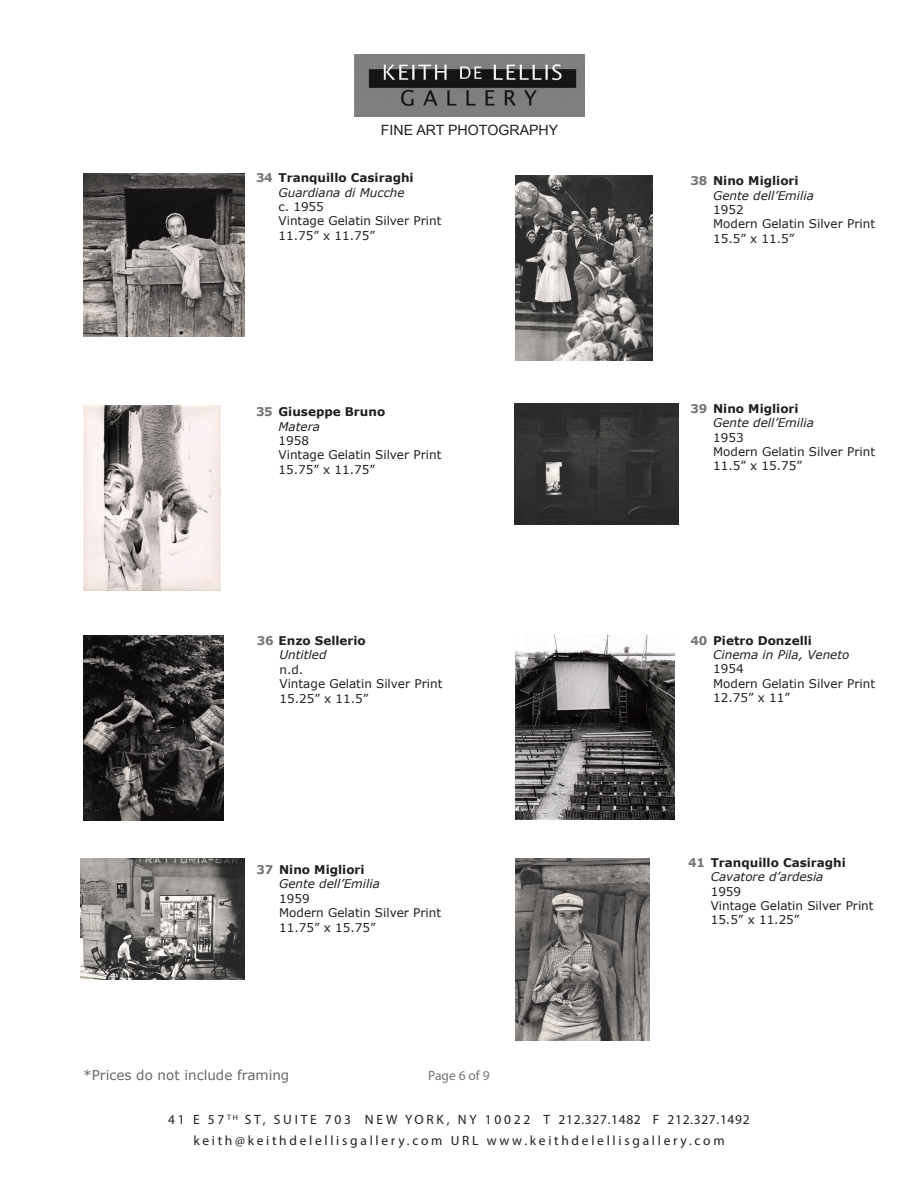
<style>
.page{position:relative;width:918px;height:1188px;background:#fff}
.page>*{position:absolute;margin:0;border:0;box-sizing:border-box;transform-origin:0 0}
.t1{font:14.25px "Arial";color:#231f20}
.t2{font:13.5px "Myriad Pro";letter-spacing:.2em;color:#231f20}
.t3{font:13.5px "Verdana";color:#67676a}
.t4{font:13.5px "Myriad Pro";color:#727477}
.t5{font:12px/14.4px "Verdana";color:#231f20}
.t6{font:700 12px "Verdana";color:#231f20}
.t7{font:italic 12px "Verdana";color:#231f20}
.s1{font-weight:700;color:#727477}
.s2{font-weight:700}
.s3{font-style:italic}
.s4{color:#727477}
</style>
<div class="page">
<img style="left:355px;top:54px;width:229px;height:63px">
<img style="left:81px;top:859px;width:163px;height:121px">
<img style="left:515px;top:175px;width:138px;height:185px">
<img style="left:514px;top:403px;width:164px;height:121px">
<img style="left:515px;top:634px;width:160px;height:186px">
<img style="left:516px;top:859px;width:134px;height:182px">
<img style="left:84px;top:635px;width:139px;height:185px">
<img style="left:83px;top:406px;width:137px;height:185px">
<img style="left:83px;top:174px;width:162px;height:163px">
<p class="t1" style="left:381px;top:120px;width:179px">FINE ART PHOTOGRAPHY</p>
<p class="t5" style="left:279px;top:171px;width:164px;text-indent:-22px"><span class="s1">34</span> <span class="s2">Tranquillo Casiraghi<br></span><span class="s3">Guardiana di Mucche<br></span>c. 1955<br>Vintage Gelatin Silver Print<br>11.75” x 11.75”</p>
<p class="t5" style="left:279px;top:405px;width:164px;text-indent:-22px"><span class="s1">35</span> <span class="s2">Giuseppe Bruno<br></span><span class="s3">Matera<br></span>1958<br>Vintage Gelatin Silver Print<br>15.75” x 11.75”</p>
<p class="t5" style="left:279px;top:634px;width:164px;text-indent:-22px"><span class="s1">36</span> <span class="s2">Enzo Sellerio<br></span><span class="s3">Untitled<br></span>n.d.<br>Vintage Gelatin Silver Print<br>15.25” x 11.5”</p>
<p class="t5" style="left:279px;top:863px;width:164px;text-indent:-22px"><span class="s1">37</span> <span class="s2">Nino Migliori<br></span><span class="s3">Gente dell’Emilia<br></span>1959<br>Modern Gelatin Silver Print<br>11.75” x 15.75”</p>
<p class="t3" style="left:83px;top:1066px;width:208px">*Prices do not include framing</p>
<p class="t4" style="left:428px;top:1067px;width:63px">Page 6 of 9</p>
<p class="t5" style="left:713px;top:174px;width:164px;text-indent:-22px"><span class="s1">38</span> <span class="s2">Nino Migliori<br></span><span class="s3">Gente dell’Emilia<br></span>1952<br>Modern Gelatin Silver Print<br>15.5” x 11.5”</p>
<p class="t5" style="left:713px;top:401px;width:164px;text-indent:-22px"><span class="s1">39</span> <span class="s2">Nino Migliori<br></span><span class="s3">Gente dell’Emilia<br></span>1953<br>Modern Gelatin Silver Print<br>11.5” x 15.75”</p>
<p class="t5" style="left:713px;top:633px;width:164px;text-indent:-22px"><span class="s1">40</span> <span class="s2">Pietro Donzelli<br></span><span class="s3">Cinema in Pila, Veneto<br></span>1954<br>Modern Gelatin Silver Print<br>12.75” x 11”</p>
<p class="t6" style="left:688px;top:855px;width:159px"><span class="s4">41</span> Tranquillo Casiraghi</p>
<p class="t7" style="left:711px;top:869px;width:114px">Cavatore d’ardesia</p>
<p class="t5" style="left:711px;top:884px;width:32px">1959</p>
<p class="t5" style="left:711px;top:899px;width:164px">Vintage Gelatin Silver Print</p>
<p class="t5" style="left:711px;top:913px;width:90px">15.5” x 11.25”</p>
<p class="t2" style="left:168px;top:1112px;width:583px">41 E 57 <sup>TH</sup> ST, SUITE 703 NEW YORK, NY 10022 T 212.327.1482 F 212.327.1492</p>
<p class="t2" style="left:193px;top:1133px;width:533px">keith@keithdelellisgallery.com URL www.keithdelellisgallery.com</p>
</div>
